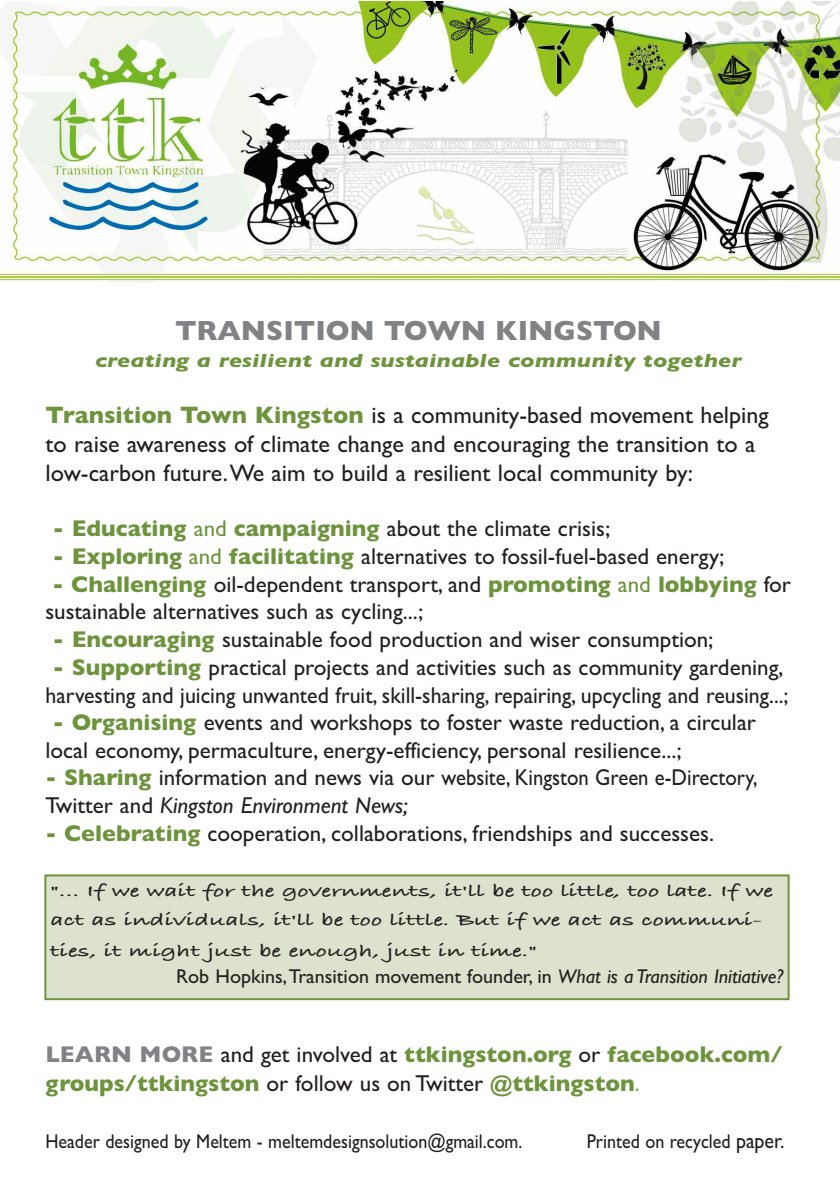
<style>
.page{position:relative;width:840px;height:1191px;background:#fff}
.page>*{position:absolute;margin:0;border:0;box-sizing:border-box;transform-origin:0 0}
.t1{font:700 28px "Gill Sans";color:#808285}
.t2{font:24px/28.8px "Gill Sans";color:#231f20}
.t3{font:23px/27.8px "Gill Sans";color:#231f20}
.t4{font:700 23px/29.2px "Gill Sans";color:#6d943d}
.t5{font:20px "Gill Sans";color:#231f20;scale:.9 1}
.t6{font:20px "Gill Sans";color:#231f20}
.t7{font:italic 700 19.2px "Gill Sans";color:#6d943d;scale:1.25 1}
.t8{font:700 18.2px/29.8px "Bradley Hand ITCTT";color:#231f20;scale:1.43 1}
.s1{font-weight:700;color:#6d943d}
.s2{color:#6d943d}
.s3{font-style:italic}
.s4{color:#808285}
.s5{font-weight:400;color:#231f20}
.s6{font-weight:400;color:#81a144}
.s7{font-size:22px}
</style>
<div class="page">
<img style="left:0;top:2px;width:839px;height:281px">
<div style="left:45px;top:875px;width:743px;height:124px;background:#dce2cd"></div>
<div style="left:44px;top:874px;width:745px;height:126px;border:2px solid #6d943d"></div>
<p class="t1" style="left:175px;top:313px;width:488px">TRANSITION TOWN KINGSTON</p>
<p class="t7" style="left:95px;top:349px;width:518px">creating a resilient and sustainable community together</p>
<p class="t2" style="left:45px;top:400px;width:724px"><span class="s1">Transition Town Kingston</span> is a community-based movement helping to raise awareness of climate change and encouraging the transition to a low-carbon future.We aim to build a resilient local community by:</p>
<p class="t3" style="left:53px;top:514px;width:558px"><span class="s1">- Educating</span> <span class="s2">and</span> <span class="s1">campaigning</span> about the climate crisis;</p>
<p class="t3" style="left:53px;top:542px;width:672px"><span class="s1">- Exploring</span> <span class="s2">and</span> <span class="s1">facilitating</span> alternatives to fossil-fuel-based energy;</p>
<p class="t3" style="left:45px;top:570px;width:746px;text-indent:7px"><span class="s1">- Challenging</span> oil-dependent transport, and <span class="s1">promoting</span> <span class="s2">and</span> <span class="s1">lobbying</span> for sustainable alternatives such as cycling...;</p>
<p class="t3" style="left:53px;top:625px;width:661px"><span class="s1">- Encouraging</span> sustainable food production and wiser consumption;</p>
<p class="t3" style="left:45px;top:653px;width:744px;text-align:center"><span class="s1">- Supporting</span> practical projects and activities such as community gardening, harvesting and juicing unwanted fruit, skill-sharing, repairing, upcycling and reusing...;</p>
<p class="t3" style="left:45px;top:708px;width:711px;text-indent:8px"><span class="s1">- Organising</span> events and workshops to foster waste reduction, a circular local economy, permaculture, energy-efficiency, personal resilience...;</p>
<p class="t3" style="left:45px;top:763px;width:713px"><span class="s1">- Sharing</span> information and news via our website, Kingston Green e-Directory,<br>Twitter and <span class="s3">Kingston Environment News;</span></p>
<p class="t3" style="left:45px;top:819px;width:669px"><span class="s1">- Celebrating</span> cooperation, collaborations, friendships and successes.</p>
<p class="t8" style="left:50px;top:875px;width:506px">"... If we wait for the governments, it'll be too little, too late. If we act as individuals, it'll be too little. But if we act as communi&shy;ties, it might just be enough, just in time."</p>
<p class="t6" style="left:176px;top:964px;width:608px">Rob Hopkins,Transition movement founder, in <span class="s3">What is a Transition Initiative?</span></p>
<p class="t4" style="left:45px;top:1039px;width:738px"><span class="s4">LEARN MORE</span> <span class="s5">and get involved at</span> ttkingston.org <span class="s5">or</span> facebook.com/ groups/ttkingston <span class="s5">or follow us on Twitter</span> @ttkingston<span class="s6">.</span></p>
<p class="t5" style="left:45px;top:1129px;width:531px">Header designed by Meltem - meltemdesignsolution@gmail.com.</p>
<p class="t5" style="left:586px;top:1129px;width:221px">Printed on recycled <span class="s7">paper.</span></p>
</div>
